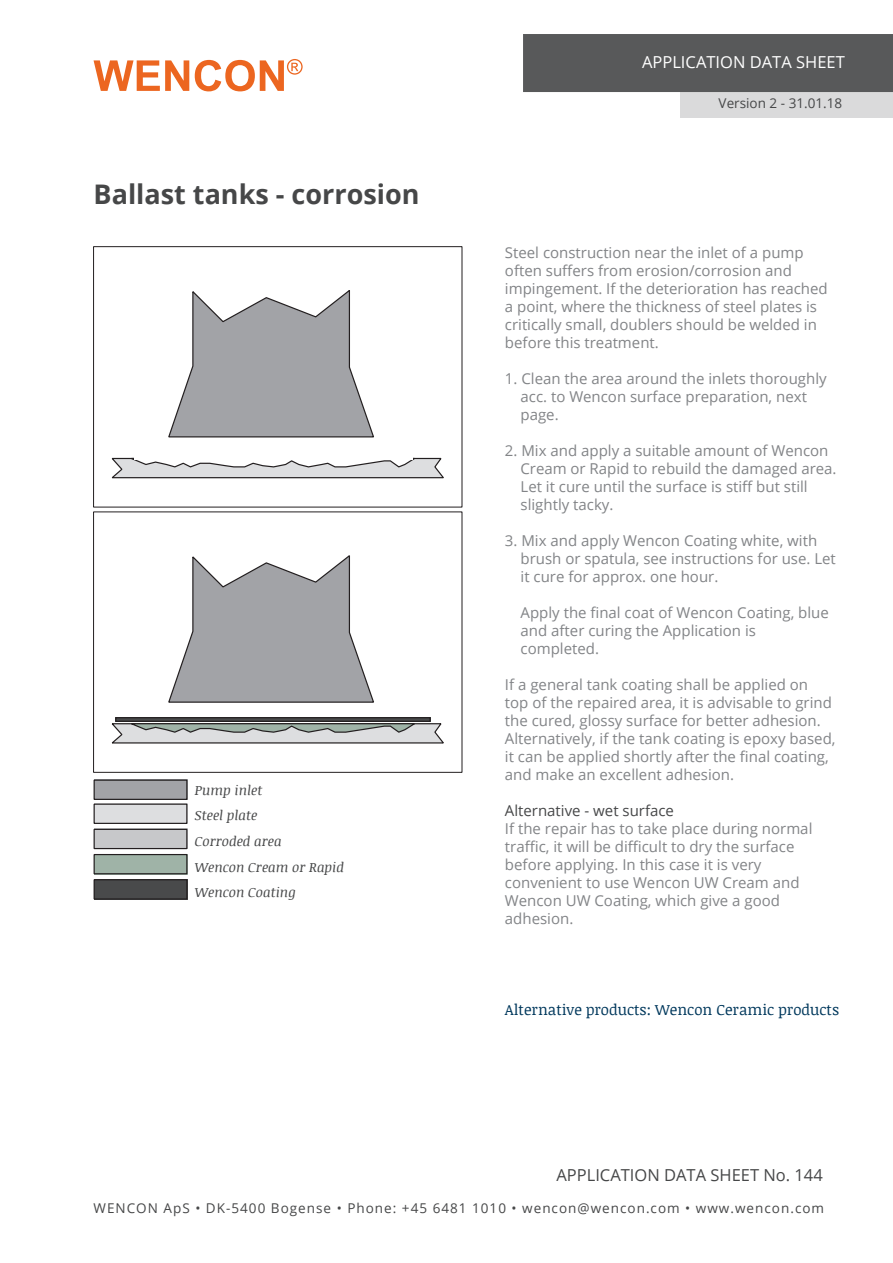
<style>
.page{position:relative;width:893px;height:1263px;background:#fff}
.page>*{position:absolute;margin:0;border:0;box-sizing:border-box;transform-origin:0 0}
.t1{font:700 27px "Open Sans";color:#464748}
.App__Data_sheet_No{font:16.5px "Open Sans";color:#464748}
.t2{font:16.5px "Open Sans";color:#fff}
.Brødtekst_10{font:15px/18px "Open Sans";color:#828487}
.Brødtekst_10-2{font:15px "Noticia Text";color:#00385c}
.Brødtekst_10-3{font:15px "Open Sans";color:#464748}
.t3{font:13.5px "Open Sans";letter-spacing:.075em;color:#464748}
.Små_tekster_i_tegn{font:italic 13.5px "Noticia Text";color:#464748}
.t4{font:13.5px "Open Sans";color:#464748}
</style>
<div class="page">
<svg style="left:94px;top:60px;width:95px;height:31px"></svg>
<svg style="left:195px;top:59px;width:108px;height:32px"></svg>
<div style="left:523px;top:34px;width:370px;height:58px;background:#58595a"></div>
<div style="left:680px;top:92px;width:213px;height:26px;background:#dadadb"></div>
<svg style="left:168px;top:290px;width:206px;height:148px"></svg>
<svg style="left:111px;top:457px;width:333px;height:22px"></svg>
<svg style="left:168px;top:555px;width:206px;height:148px"></svg>
<svg style="left:111px;top:723px;width:333px;height:21px;background:#b1b5b4"></svg>
<hr style="left:116px;top:718px;width:314px;height:3px;background:#494a4b">
<div style="left:115px;top:717px;width:316px;height:5px;border:1px solid #231f20"></div>
<div style="left:94px;top:779px;width:93px;height:21px;background:#a2a3a7"></div>
<div style="left:94px;top:779px;width:93px;height:21px;border:1px solid #231f20"></div>
<div style="left:94px;top:803px;width:93px;height:21px;background:#dddee0"></div>
<div style="left:94px;top:803px;width:93px;height:21px;border:1px solid #231f20"></div>
<div style="left:94px;top:829px;width:93px;height:20px;background:#c7c8ca"></div>
<div style="left:94px;top:829px;width:93px;height:20px;border:1px solid #231f20"></div>
<div style="left:94px;top:854px;width:93px;height:20px;background:#9fb3a7"></div>
<div style="left:94px;top:854px;width:93px;height:20px;border:1px solid #231f20"></div>
<div style="left:94px;top:879px;width:93px;height:20px;background:#494a4b"></div>
<div style="left:94px;top:879px;width:93px;height:20px;border:1px solid #231f20"></div>
<div style="left:134px;top:452px;width:279px;height:8px;background:#fff"></div>
<p class="t1" style="left:94px;top:175px;width:327px">Ballast tanks - corrosion</p>
<p class="Små_tekster_i_tegn" style="left:195px;top:780px;width:69px">Pump inlet</p>
<p class="Små_tekster_i_tegn" style="left:195px;top:805px;width:64px">Steel plate</p>
<p class="Små_tekster_i_tegn" style="left:195px;top:831px;width:88px">Corroded area</p>
<p class="Små_tekster_i_tegn" style="left:195px;top:857px;width:151px">Wencon Cream or Rapid</p>
<p class="Små_tekster_i_tegn" style="left:195px;top:883px;width:102px">Wencon Coating</p>
<p class="t2" style="left:642px;top:51px;width:204px">APPLICATION DATA SHEET</p>
<p class="t4" style="left:719px;top:94px;width:125px">Version 2 - 31.01.18</p>
<p class="Brødtekst_10" style="left:505px;top:243px;width:324px">Steel construction near the inlet of a pump often suffers from erosion/corrosion and impingement. If the deterioration has reached a point, where the thickness of steel plates is critically small, doublers should be welded in before this treatment.</p>
<p class="Brødtekst_10" style="left:521px;top:369px;width:308px;text-indent:-16px">1. Clean the area around the inlets thoroughly acc. to Wencon surface preparation, next page.</p>
<p class="Brødtekst_10" style="left:520px;top:441px;width:318px;text-indent:-15px">2. Mix and apply a suitable amount of Wencon Cream or Rapid to rebuild the damaged area.<br>Let it cure until the surface is stiff but still slightly tacky.</p>
<p class="Brødtekst_10" style="left:521px;top:531px;width:317px;text-indent:-16px">3. Mix and apply Wencon Coating white, with brush or spatula, see instructions for use. Let it cure for approx. one hour.</p>
<p class="Brødtekst_10" style="left:521px;top:603px;width:310px">Apply the final coat of Wencon Coating, blue and after curing the Application is completed.</p>
<p class="Brødtekst_10" style="left:505px;top:675px;width:332px">If a general tank coating shall be applied on<br>top of the repaired area, it is advisable to grind the cured, glossy surface for better adhesion.<br>Alternatively, if the tank coating is epoxy based, it can be applied shortly after the final coating, and make an excellent adhesion.</p>
<p class="Brødtekst_10-3" style="left:505px;top:800px;width:171px">Alternative - wet surface</p>
<p class="Brødtekst_10" style="left:505px;top:819px;width:309px">If the repair has to take place during normal traffic, it will be difficult to dry the surface before applying. In this case it is very convenient to use Wencon UW Cream and Wencon UW Coating, which give a good adhesion.</p>
<p class="Brødtekst_10-2" style="left:505px;top:999px;width:336px">Alternative products: Wencon Ceramic products</p>
<p class="App__Data_sheet_No" style="left:556px;top:1164px;width:268px">APPLICATION DATA SHEET No. 144</p>
<p class="t3" style="left:94px;top:1199px;width:732px">WENCON ApS • DK-5400 Bogense • Phone: +45 6481 1010 • wencon@wencon.com • www.wencon.com</p>
</div>
